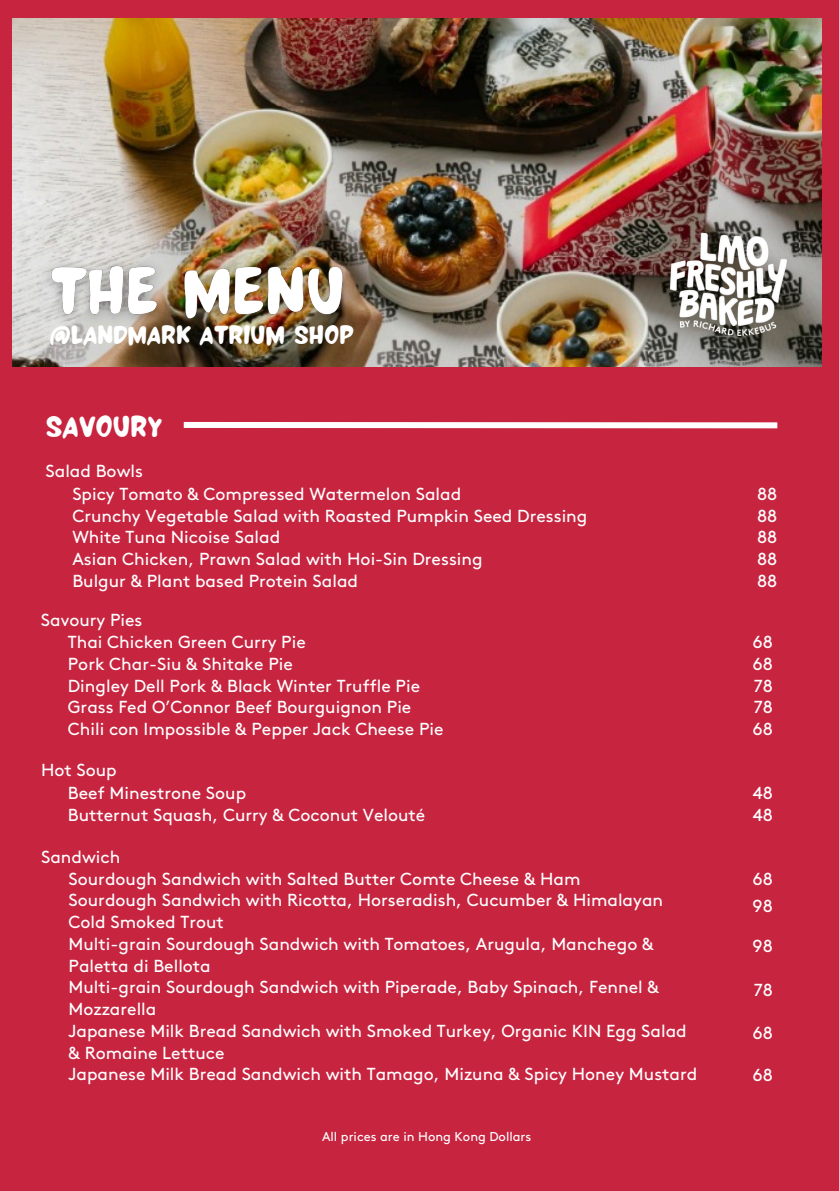
<style>
.page{position:relative;width:839px;height:1191px;background:#fff}
.page>*{position:absolute;margin:0;border:0;box-sizing:border-box;transform-origin:0 0}
.t1{font:33.2px "NF La Lou Regular";letter-spacing:-.01em;color:#fff}
.t2{font:29.2px "NF La Lou Regular";color:#fff}
.t3{font:17.4px/21.8px "Brown Std";color:#fff}
.t4{font:12.8px "Brown Std";color:#fff}
</style>
<div class="page">
<div style="left:0;top:0;width:838px;height:1191px;background:#c72440"></div>
<div style="left:184px;top:422px;width:593px;height:6px;background:#fff"></div>
<img style="left:12px;top:18px;width:809px;height:348px">
<img style="left:32px;top:228px;width:330px;height:116px">
<img style="left:670px;top:234px;width:116px;height:102px">
<h3 class="t2" style="left:49px;top:309px;width:305px">@LANDMARK ATRIUM SHOP</h3>
<p class="t1" style="left:46px;top:397px;width:118px">SAVOURY</p>
<p class="t3" style="left:46px;top:462px;width:99px">Salad Bowls</p>
<h4 class="t3" style="left:72px;top:485px;width:516px">Spicy Tomato &amp; Compressed Watermelon Salad<br>Crunchy Vegetable Salad with Roasted Pumpkin Seed Dressing White Tuna Nicoise Salad<br>Asian Chicken, Prawn Salad with Hoi-Sin Dressing<br>Bulgur &amp; Plant based Protein Salad</h4>
<p class="t3" style="left:757px;top:485px;width:22px;text-align:justify">88<br>88<br>88<br>88<br>88</p>
<p class="t3" style="left:41px;top:610px;width:103px">Savoury Pies</p>
<p class="t3" style="left:68px;top:633px;width:377px">Thai Chicken Green Curry Pie<br>Pork Char-Siu &amp; Shitake Pie<br>Dingley Dell Pork &amp; Black Winter Truffle Pie Grass Fed O’Connor Beef Bourguignon Pie Chili con Impossible &amp; Pepper Jack Cheese Pie</p>
<h2 class="t3" style="left:752px;top:633px;width:22px;text-align:justify">68<br>68<br>78<br>78<br>68</h2>
<p class="t3" style="left:41px;top:761px;width:77px">Hot Soup</p>
<h4 class="t3" style="left:68px;top:784px;width:359px">Beef Minestrone Soup<br>Butternut Squash, Curry &amp; Coconut Velouté</h4>
<h4 class="t3" style="left:752px;top:784px;width:21px">48<br>48</h4>
<h4 class="t3" style="left:41px;top:848px;width:81px">Sandwich</h4>
<h4 class="t3" style="left:69px;top:869px;width:630px">Sourdough Sandwich with Salted Butter Comte Cheese &amp; Ham<br>Sourdough Sandwich with Ricotta, Horseradish, Cucumber &amp; Himalayan Cold Smoked Trout<br>Multi-grain Sourdough Sandwich with Tomatoes, Arugula, Manchego &amp; Paletta di Bellota<br>Multi-grain Sourdough Sandwich with Piperade, Baby Spinach, Fennel &amp; Mozzarella<br>Japanese Milk Bread Sandwich with Smoked Turkey, Organic KIN Egg Salad &amp; Romaine Lettuce<br>Japanese Milk Bread Sandwich with Tamago, Mizuna &amp; Spicy Honey Mustard</h4>
<h4 class="t3" style="left:752px;top:870px;width:22px">68</h4>
<h4 class="t3" style="left:752px;top:897px;width:22px">98</h4>
<h4 class="t3" style="left:752px;top:936px;width:22px">98</h4>
<h4 class="t3" style="left:753px;top:980px;width:21px">78</h4>
<h4 class="t3" style="left:752px;top:1024px;width:22px">68</h4>
<p class="t3" style="left:752px;top:1066px;width:22px">68</p>
<h4 class="t4" style="left:322px;top:1131px;width:211px">All prices are in Hong Kong Dollars</h4>
</div>
